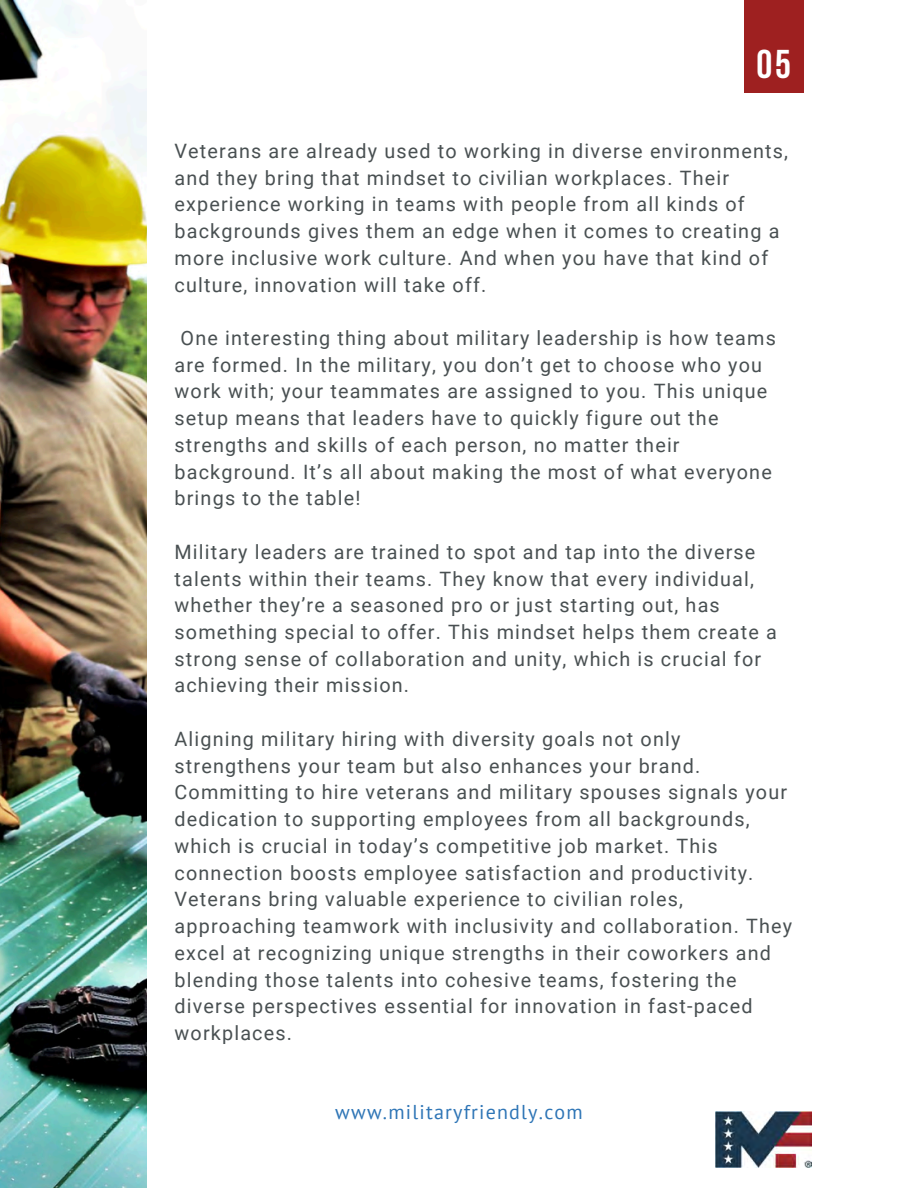
<style>
.page{position:relative;width:918px;height:1188px;background:#fff}
.page>*{position:absolute;margin:0;border:0;box-sizing:border-box;transform-origin:0 0}
.t1{font:700 40.05px "Bebas Neue";color:#fff}
.t2{font:19.95px "PT Sans";letter-spacing:.06em;color:#2e75b6}
.t3{font:19.8px/26.7px "Roboto";letter-spacing:.06em;color:#495052}
</style>
<div class="page">
<img style="left:0;top:0;width:146px;height:1188px">
<div style="left:744px;top:0;width:59px;height:92px;background:#9e2020"></div>
<img style="left:715px;top:1112px;width:96px;height:55px">
<h1 class="t1" style="left:756px;top:48px;width:36px">05</h1>
<p class="t3" style="left:174px;top:138px;width:615px">Veterans are already used to working in diverse environments, and they bring that mindset to civilian workplaces. Their experience working in teams with people from all kinds of backgrounds gives them an edge when it comes to creating a more inclusive work culture. And when you have that kind of culture, innovation will take off.</p>
<h1 class="t3" style="left:174px;top:325px;width:603px;text-indent:6px">One interesting thing about military leadership is how teams are formed. In the military, you don’t get to choose who you work with; your teammates are assigned to you. This unique setup means that leaders have to quickly figure out the strengths and skills of each person, no matter their background. It’s all about making the most of what everyone brings to the table!</h1>
<h1 class="t3" style="left:174px;top:539px;width:604px">Military leaders are trained to spot and tap into the diverse talents within their teams. They know that every individual, whether they’re a seasoned pro or just starting out, has something special to offer. This mindset helps them create a strong sense of collaboration and unity, which is crucial for achieving their mission.</h1>
<h1 class="t3" style="left:174px;top:726px;width:619px">Aligning military hiring with diversity goals not only strengthens your team but also enhances your brand.<br>Committing to hire veterans and military spouses signals your dedication to supporting employees from all backgrounds, which is crucial in today’s competitive job market. This connection boosts employee satisfaction and productivity.<br>Veterans bring valuable experience to civilian roles, approaching teamwork with inclusivity and collaboration. They excel at recognizing unique strengths in their coworkers and blending those talents into cohesive teams, fostering the diverse perspectives essential for innovation in fast-paced workplaces.</h1>
<h1 class="t2" style="left:335px;top:1099px;width:249px">www.militaryfriendly.com</h1>
</div>
